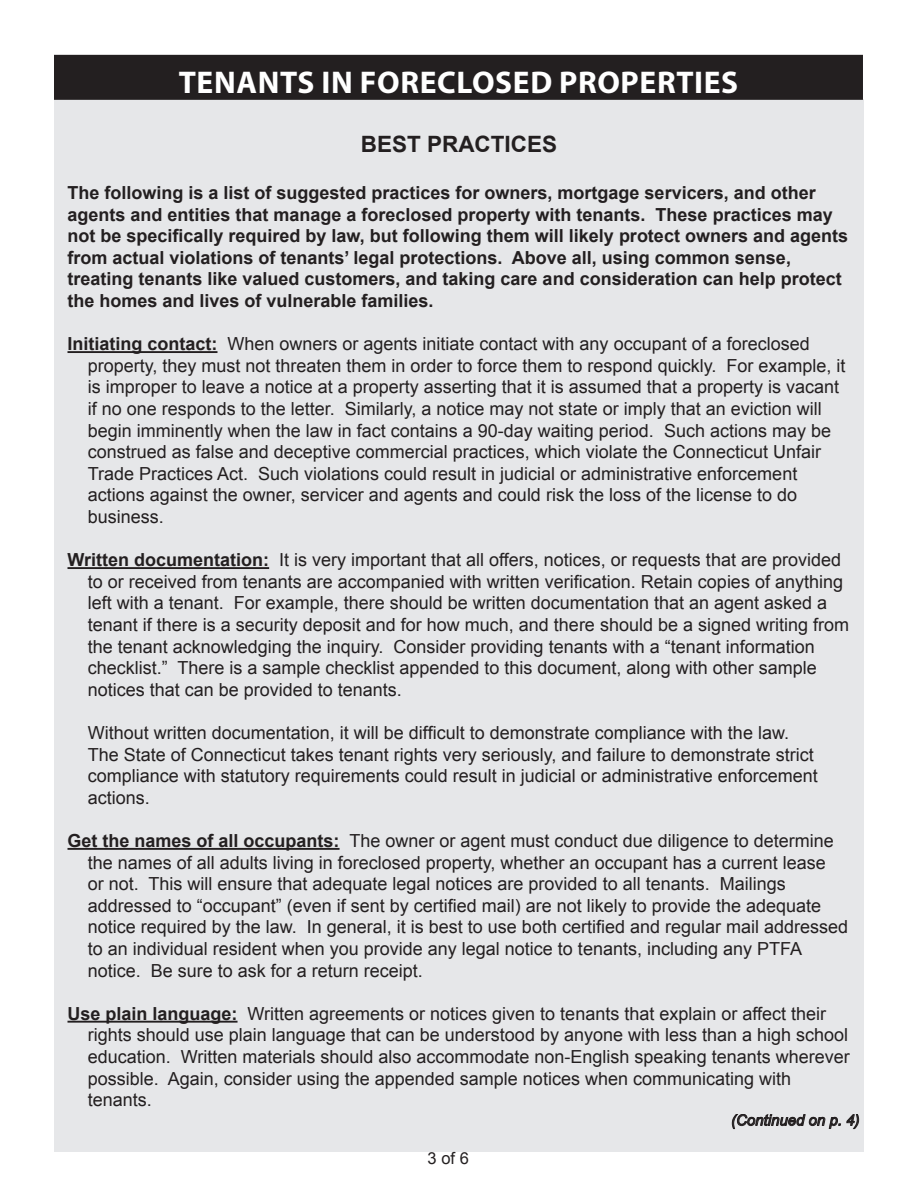
<style>
.page{position:relative;width:918px;height:1188px;background:#fff}
.page>*{position:absolute;margin:0;border:0;box-sizing:border-box;transform-origin:0 0}
.Head_1{font:700 31.5px "Myriad Pro";letter-spacing:.02em;color:#fff}
.Head_3{font:700 22.5px "Arial";color:#231f20}
.t1{font:18px/21.6px "Arial";color:#231f20}
.t2{font:700 18px/21.6px "Arial";color:#231f20}
.Address{font:16.5px "Arial";color:#231f20}
.Address-2{font:italic 15px "Arial";color:#231f20}
.s1{font-weight:700}
</style>
<div class="page">
<div style="left:54px;top:99px;width:810px;height:1053px;background:#e6e7e9"></div>
<hr style="left:68px;top:351px;width:149px;height:2px;background:#231f20">
<hr style="left:68px;top:567px;width:201px;height:2px;background:#231f20">
<hr style="left:68px;top:848px;width:272px;height:2px;background:#231f20">
<hr style="left:68px;top:1021px;width:170px;height:2px;background:#231f20">
<div style="left:54px;top:55px;width:809px;height:45px;background:#231f20"></div>
<svg style="left:732px;top:1114px;width:127px;height:15px"></svg>
<p class="Head_1" style="left:179px;top:61px;width:561px">TENANTS IN FORECLOSED PROPERTIES</p>
<p class="Head_3" style="left:361px;top:129px;width:198px">BEST PRACTICES</p>
<p class="t2" style="left:68px;top:182px;width:782px">The following is a list of suggested practices for owners, mortgage servicers, and other agents and entities that manage a foreclosed property with tenants. These practices may not be specifically required by law, but following them will likely protect owners and agents from actual violations of tenants’ legal protections. Above all, using common sense, treating tenants like valued customers, and taking care and consideration can help protect the homes and lives of vulnerable families.</p>
<p class="t1" style="left:88px;top:333px;width:759px;text-indent:-20px"><span class="s1">Initiating contact:</span> When owners or agents initiate contact with any occupant of a foreclosed property, they must not threaten them in order to force them to respond quickly. For example, it is improper to leave a notice at a property asserting that it is assumed that a property is vacant if no one responds to the letter. Similarly, a notice may not state or imply that an eviction will begin imminently when the law in fact contains a 90-day waiting period. Such actions may be construed as false and deceptive commercial practices, which violate the Connecticut Unfair Trade Practices Act. Such violations could result in judicial or administrative enforcement actions against the owner, servicer and agents and could risk the loss of the license to do business.</p>
<p class="t1" style="left:88px;top:549px;width:763px;text-indent:-20px"><span class="s1">Written documentation:</span> It is very important that all offers, notices, or requests that are provided to or received from tenants are accompanied with written verification. Retain copies of anything left with a tenant. For example, there should be written documentation that an agent asked a tenant if there is a security deposit and for how much, and there should be a signed writing from the tenant acknowledging the inquiry. Consider providing tenants with a “tenant information checklist.” There is a sample checklist appended to this document, along with other sample notices that can be provided to tenants.</p>
<p class="t1" style="left:88px;top:722px;width:732px">Without written documentation, it will be difficult to demonstrate compliance with the law.<br>The State of Connecticut takes tenant rights very seriously, and failure to demonstrate strict compliance with statutory requirements could result in judicial or administrative enforcement actions.</p>
<p class="t1" style="left:88px;top:830px;width:762px;text-indent:-20px"><span class="s1">Get the names of all occupants:</span> The owner or agent must conduct due diligence to determine the names of all adults living in foreclosed property, whether an occupant has a current lease<br>or not. This will ensure that adequate legal notices are provided to all tenants. Mailings addressed to “occupant” (even if sent by certified mail) are not likely to provide the adequate notice required by the law. In general, it is best to use both certified and regular mail addressed to an individual resident when you provide any legal notice to tenants, including any PTFA notice. Be sure to ask for a return receipt.</p>
<p class="t1" style="left:88px;top:1003px;width:763px;text-indent:-20px"><span class="s1">Use plain language:</span> Written agreements or notices given to tenants that explain or affect their rights should use plain language that can be understood by anyone with less than a high school education. Written materials should also accommodate non-English speaking tenants wherever possible. Again, consider using the appended sample notices when communicating with tenants.</p>
<p class="Address" style="left:428px;top:1148px;width:43px">3 of 6</p>
<p class="Address-2" style="left:731px;top:1110px;width:130px">(Continued on p. 4)</p>
</div>
